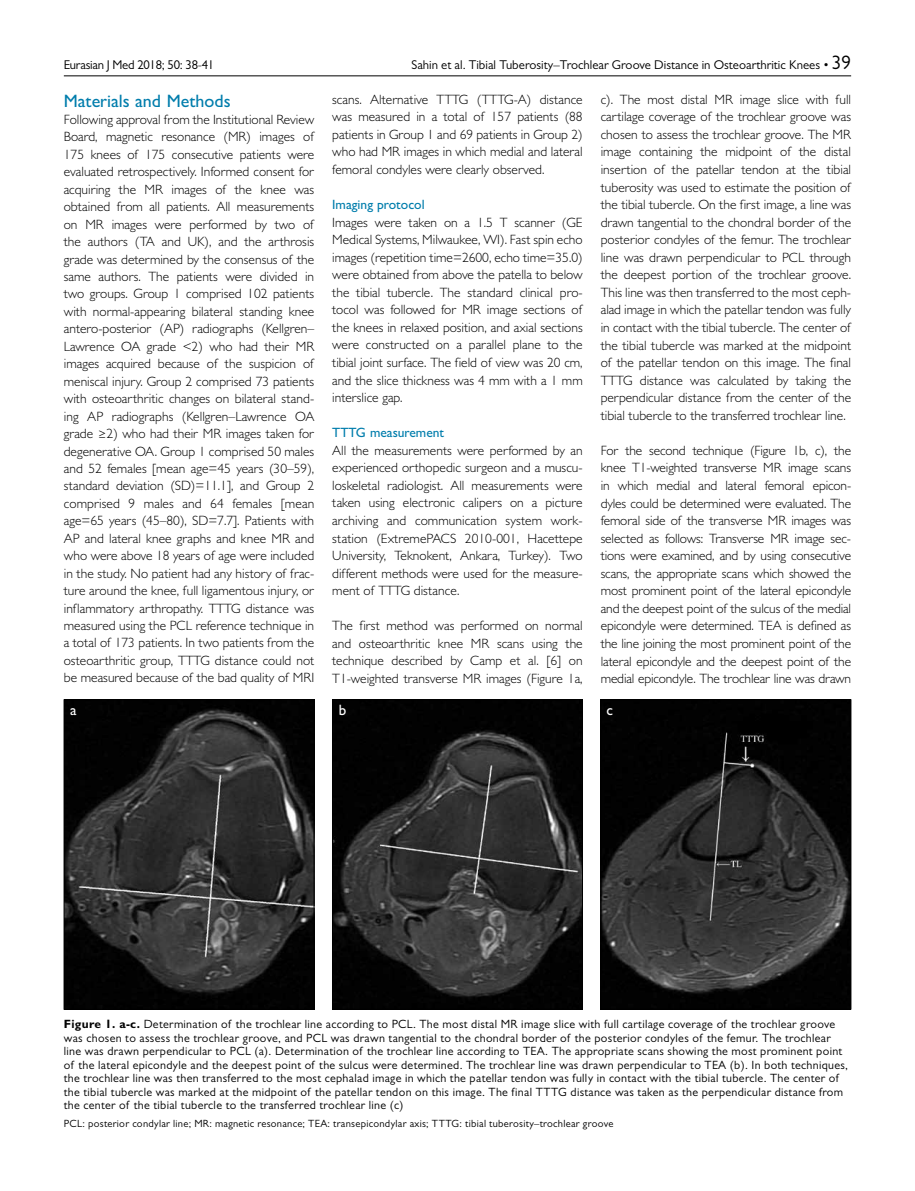
<style>
.page{position:relative;width:915px;height:1191px;background:#fff}
.page>*{position:absolute;margin:0;border:0;box-sizing:border-box;transform-origin:0 0}
.t1{font:500 18px "Gill Sans MT Pro";color:#007dac}
.t2{font:500 15px "Gill Sans MT Pro";color:#fff}
.t3{font:300 13.5px/17.5px "Gill Sans MT Pro";color:#000;text-align:justify}
.t4{font:500 13.5px "Gill Sans MT Pro";color:#007dac}
.t5{font:12.75px "Gill Sans MT Pro";color:#000}
.t6{font:12.75px "Gill Sans MT Pro";letter-spacing:-.02em;color:#000}
.t7{font:12px/13.5px "Gill Sans MT Pro";letter-spacing:.025em;color:#000}
.t8{font:10.5px "Gill Sans MT Pro";letter-spacing:.025em;color:#000}
.s1{font-size:19.5px}
.s2{font-weight:700}
</style>
<div class="page">
<hr style="left:64px;top:76px;width:786px;height:1px;background:#000">
<img style="left:66px;top:701px;width:246px;height:306px">
<div style="left:64px;top:699px;width:250px;height:310px;border:1px solid #000"></div>
<img style="left:334px;top:701px;width:246px;height:306px">
<div style="left:332px;top:699px;width:250px;height:310px;border:1px solid #000"></div>
<img style="left:602px;top:701px;width:246px;height:306px">
<div style="left:600px;top:699px;width:250px;height:310px;border:1px solid #000"></div>
<p class="t6" style="left:64px;top:58px;width:152px">Eurasian J Med 2018; 50: 38-41</p>
<p class="t5" style="left:411px;top:58px;width:441px">Sahin et al. Tibial Tuberosity–Trochlear Groove Distance in Osteoarthritic Knees • <span class="s1">39</span></p>
<h1 class="t1" style="left:64px;top:90px;width:168px">Materials and Methods</h1>
<p class="t3" style="left:64px;top:111px;width:252px">Following approval from the Institutional Review Board, magnetic resonance (MR) images of 175 knees of 175 consecutive patients were evaluated retrospectively. Informed consent for acquiring the MR images of the knee was obtained from all patients. All measurements on MR images were performed by two of the authors (TA and UK), and the arthrosis grade was determined by the consensus of the same authors. The patients were divided in two groups. Group 1 comprised 102 patients with normal-appearing bilateral standing knee antero-posterior (AP) radiographs (Kellgren– Lawrence OA grade &lt;2) who had their MR images acquired because of the suspicion of meniscal injury. Group 2 comprised 73 patients with osteoarthritic changes on bilateral stand&shy;ing AP radiographs (Kellgren–Lawrence OA grade ≥2) who had their MR images taken for degenerative OA. Group 1 comprised 50 males and 52 females [mean age=45 years (30–59), standard deviation (SD)=11.1], and Group 2 comprised 9 males and 64 females [mean age=65 years (45–80), SD=7.7]. Patients with AP and lateral knee graphs and knee MR and who were above 18 years of age were included in the study. No patient had any history of frac&shy;ture around the knee, full ligamentous injury, or inflammatory arthropathy. TTTG distance was measured using the PCL reference technique in a total of 173 patients. In two patients from the osteoarthritic group, TTTG distance could not be measured because of the bad quality of MRI</p>
<p class="t3" style="left:332px;top:90px;width:252px">scans. Alternative TTTG (TTTG-A) distance was measured in a total of 157 patients (88 patients in Group 1 and 69 patients in Group 2) who had MR images in which medial and lateral femoral condyles were clearly observed.</p>
<p class="t4" style="left:332px;top:196px;width:94px">Imaging protocol</p>
<p class="t3" style="left:332px;top:213px;width:252px">Images were taken on a 1.5 T scanner (GE Medical Systems, Milwaukee, WI). Fast spin echo images (repetition time=2600, echo time=35.0) were obtained from above the patella to below the tibial tubercle. The standard clinical pro&shy;tocol was followed for MR image sections of the knees in relaxed position, and axial sections were constructed on a parallel plane to the tibial joint surface. The field of view was 20 cm, and the slice thickness was 4 mm with a 1 mm interslice gap.</p>
<p class="t4" style="left:332px;top:424px;width:113px">TTTG measurement</p>
<p class="t3" style="left:332px;top:441px;width:252px">All the measurements were performed by an experienced orthopedic surgeon and a muscu&shy;loskeletal radiologist. All measurements were taken using electronic calipers on a picture archiving and communication system work&shy;station (ExtremePACS 2010-001, Hacettepe University, Teknokent, Ankara, Turkey). Two different methods were used for the measure&shy;ment of TTTG distance.</p>
<p class="t3" style="left:332px;top:617px;width:252px">The first method was performed on normal and osteoarthritic knee MR scans using the technique described by Camp et al. [6] on T1-weighted transverse MR images (Figure 1a,</p>
<p class="t3" style="left:600px;top:90px;width:252px">c). The most distal MR image slice with full cartilage coverage of the trochlear groove was chosen to assess the trochlear groove. The MR image containing the midpoint of the distal insertion of the patellar tendon at the tibial tuberosity was used to estimate the position of the tibial tubercle. On the first image, a line was drawn tangential to the chondral border of the posterior condyles of the femur. The trochlear line was drawn perpendicular to PCL through the deepest portion of the trochlear groove.<br>This line was then transferred to the most ceph&shy;alad image in which the patellar tendon was fully in contact with the tibial tubercle. The center of the tibial tubercle was marked at the midpoint of the patellar tendon on this image. The final TTTG distance was calculated by taking the perpendicular distance from the center of the tibial tubercle to the transferred trochlear line.</p>
<p class="t3" style="left:600px;top:441px;width:252px">For the second technique (Figure 1b, c), the knee T1-weighted transverse MR image scans in which medial and lateral femoral epicon&shy;dyles could be determined were evaluated. The femoral side of the transverse MR images was selected as follows: Transverse MR image sec&shy;tions were examined, and by using consecutive scans, the appropriate scans which showed the most prominent point of the lateral epicondyle and the deepest point of the sulcus of the medial epicondyle were determined. TEA is defined as the line joining the most prominent point of the lateral epicondyle and the deepest point of the medial epicondyle. The trochlear line was drawn</p>
<p class="t2" style="left:70px;top:701px;width:8px">a</p>
<p class="t2" style="left:338px;top:701px;width:9px">b</p>
<p class="t2" style="left:606px;top:701px;width:8px">c</p>
<p class="t7" style="left:64px;top:1017px;width:785px"><span class="s2">Figure 1. a-c.</span> Determination of the trochlear line according to PCL. The most distal MR image slice with full cartilage coverage of the trochlear groove was chosen to assess the trochlear groove, and PCL was drawn tangential to the chondral border of the posterior condyles of the femur. The trochlear line was drawn perpendicular to PCL (a). Determination of the trochlear line according to TEA. The appropriate scans showing the most prominent point of the lateral epicondyle and the deepest point of the sulcus were determined. The trochlear line was drawn perpendicular to TEA (b). In both techniques, the trochlear line was then transferred to the most cephalad image in which the patellar tendon was fully in contact with the tibial tubercle. The center of the tibial tubercle was marked at the midpoint of the patellar tendon on this image. The final TTTG distance was taken as the perpendicular distance from the center of the tibial tubercle to the transferred trochlear line (c)</p>
<p class="t8" style="left:64px;top:1117px;width:551px">PCL: posterior condylar line; MR: magnetic resonance; TEA: transepicondylar axis; TTTG: tibial tuberosity–trochlear groove</p>
</div>
